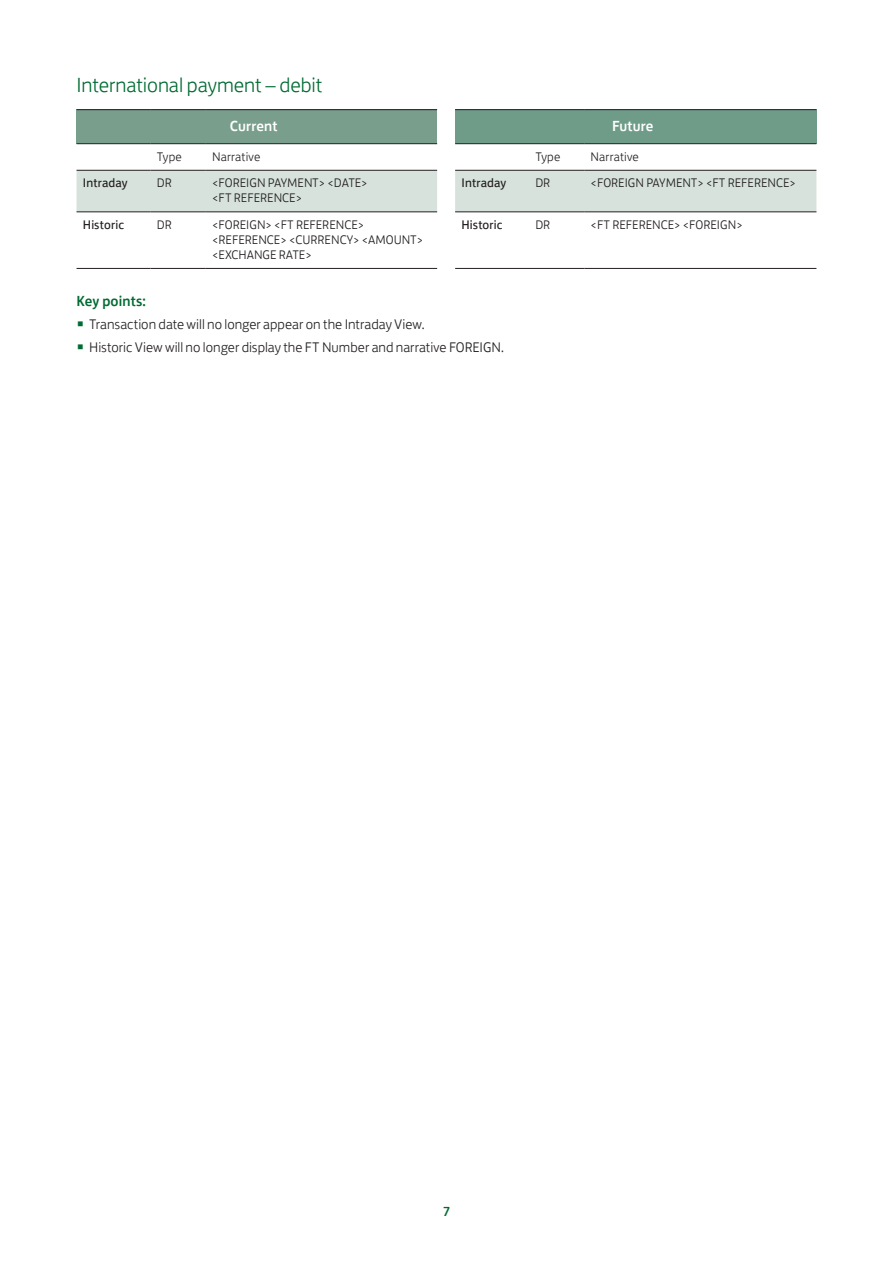
<style>
.page{position:relative;width:893px;height:1263px;background:#fff}
.page>*{position:absolute;margin:0;border:0;box-sizing:border-box;transform-origin:0 0}
.X_Heading__2_Column{font:300 21px "Lloyds Bank Jack";letter-spacing:-.005em;color:#006b32}
.Table_Headline{font:500 15px "Lloyds Bank Jack";letter-spacing:.01em;color:#fff}
.Bullets__Single_Colu{font:500 15px "Lloyds Bank Jack";letter-spacing:.005em;color:#006b32}
.t1{font:300 14.25px "Lloyds Bank Jack";color:#231f20}
.t2{font:500 13.5px "Lloyds Bank Jack";color:#006b32}
.Table_Light_Content{font:300 12.75px/15px "Lloyds Bank Jack";color:#231f20}
.Table_Medium_Content{font:12.75px "Lloyds Bank Jack";letter-spacing:.01em;color:#231f20}
.Table_Medium_Content-2{font:300 12.75px "Lloyds Bank Jack";letter-spacing:.01em;color:#231f20}
.s1{font-size:21.9px;color:#006b32}
</style>
<div class="page">
<div style="left:77px;top:110px;width:360px;height:34px;background:#799f8c"></div>
<div style="left:455px;top:110px;width:361px;height:34px;background:#6f9c89"></div>
<svg style="left:77px;top:144px;width:739px;height:124px"></svg>
<div style="left:77px;top:170px;width:739px;height:42px;background:#d6e2db"></div>
<hr style="left:77px;top:109px;width:74px;height:1px;background:#231f20">
<hr style="left:151px;top:109px;width:55px;height:1px;background:#231f20">
<hr style="left:206px;top:109px;width:231px;height:1px;background:#231f20">
<hr style="left:455px;top:109px;width:74px;height:1px;background:#231f20">
<hr style="left:529px;top:109px;width:55px;height:1px;background:#231f20">
<hr style="left:584px;top:109px;width:232px;height:1px;background:#231f20">
<hr style="left:77px;top:143px;width:74px;height:1px;background:#231f20">
<hr style="left:151px;top:143px;width:55px;height:1px;background:#231f20">
<hr style="left:206px;top:143px;width:231px;height:1px;background:#231f20">
<hr style="left:455px;top:143px;width:74px;height:1px;background:#231f20">
<hr style="left:529px;top:143px;width:55px;height:1px;background:#231f20">
<hr style="left:584px;top:143px;width:232px;height:1px;background:#231f20">
<hr style="left:77px;top:170px;width:74px;height:1px;background:#231f20">
<hr style="left:151px;top:170px;width:55px;height:1px;background:#231f20">
<hr style="left:206px;top:170px;width:231px;height:1px;background:#231f20">
<hr style="left:455px;top:170px;width:74px;height:1px;background:#231f20">
<hr style="left:529px;top:170px;width:55px;height:1px;background:#231f20">
<hr style="left:584px;top:170px;width:232px;height:1px;background:#231f20">
<hr style="left:77px;top:211px;width:74px;height:1px;background:#231f20">
<hr style="left:151px;top:211px;width:55px;height:1px;background:#231f20">
<hr style="left:206px;top:211px;width:231px;height:1px;background:#231f20">
<hr style="left:455px;top:211px;width:74px;height:1px;background:#231f20">
<hr style="left:529px;top:211px;width:55px;height:1px;background:#231f20">
<hr style="left:584px;top:211px;width:232px;height:1px;background:#231f20">
<hr style="left:77px;top:268px;width:74px;height:1px;background:#231f20">
<hr style="left:151px;top:268px;width:55px;height:1px;background:#231f20">
<hr style="left:206px;top:268px;width:231px;height:1px;background:#231f20">
<hr style="left:455px;top:268px;width:74px;height:1px;background:#231f20">
<hr style="left:529px;top:268px;width:55px;height:1px;background:#231f20">
<hr style="left:584px;top:268px;width:232px;height:1px;background:#231f20">
<p class="X_Heading__2_Column" style="left:77px;top:68px;width:248px">International payment – debit</p>
<p class="Table_Headline" style="left:230px;top:114px;width:49px">Current</p>
<p class="Table_Headline" style="left:612px;top:114px;width:43px">Future</p>
<p class="Table_Medium_Content-2" style="left:157px;top:146px;width:27px">Type</p>
<p class="Table_Medium_Content-2" style="left:212px;top:146px;width:50px">Narrative</p>
<p class="Table_Medium_Content-2" style="left:535px;top:146px;width:27px">Type</p>
<p class="Table_Medium_Content-2" style="left:591px;top:146px;width:50px">Narrative</p>
<p class="Table_Medium_Content" style="left:83px;top:173px;width:46px">Intraday</p>
<p class="Table_Light_Content" style="left:157px;top:174px;width:16px">DR</p>
<p class="Table_Light_Content" style="left:212px;top:174px;width:157px">&lt;FOREIGN PAYMENT&gt; &lt;DATE&gt; &lt;FT REFERENCE&gt;</p>
<p class="Table_Medium_Content" style="left:461px;top:173px;width:46px">Intraday</p>
<p class="Table_Light_Content" style="left:535px;top:174px;width:16px">DR</p>
<p class="Table_Light_Content" style="left:591px;top:174px;width:207px">&lt;FOREIGN PAYMENT&gt; &lt;FT REFERENCE&gt;</p>
<p class="Table_Medium_Content" style="left:83px;top:214px;width:43px">Historic</p>
<p class="Table_Light_Content" style="left:157px;top:216px;width:16px">DR</p>
<p class="Table_Light_Content" style="left:212px;top:216px;width:212px">&lt;FOREIGN&gt; &lt;FT REFERENCE&gt; &lt;REFERENCE&gt; &lt;CURRENCY&gt; &lt;AMOUNT&gt; &lt;EXCHANGE RATE&gt;</p>
<p class="Table_Medium_Content" style="left:461px;top:214px;width:43px">Historic</p>
<p class="Table_Light_Content" style="left:535px;top:216px;width:16px">DR</p>
<p class="Table_Light_Content" style="left:591px;top:216px;width:154px">&lt;FT REFERENCE&gt; &lt;FOREIGN&gt;</p>
<p class="Bullets__Single_Colu" style="left:77px;top:288px;width:71px">Key points:</p>
<p class="t1" style="left:77px;top:312px;width:349px"><span class="s1">•</span> Transaction date will no longer appear on the Intraday View.</p>
<p class="t1" style="left:77px;top:335px;width:429px"><span class="s1">•</span> Historic View will no longer display the FT Number and narrative FOREIGN.</p>
<p class="t2" style="left:443px;top:1200px;width:8px">7</p>
</div>
